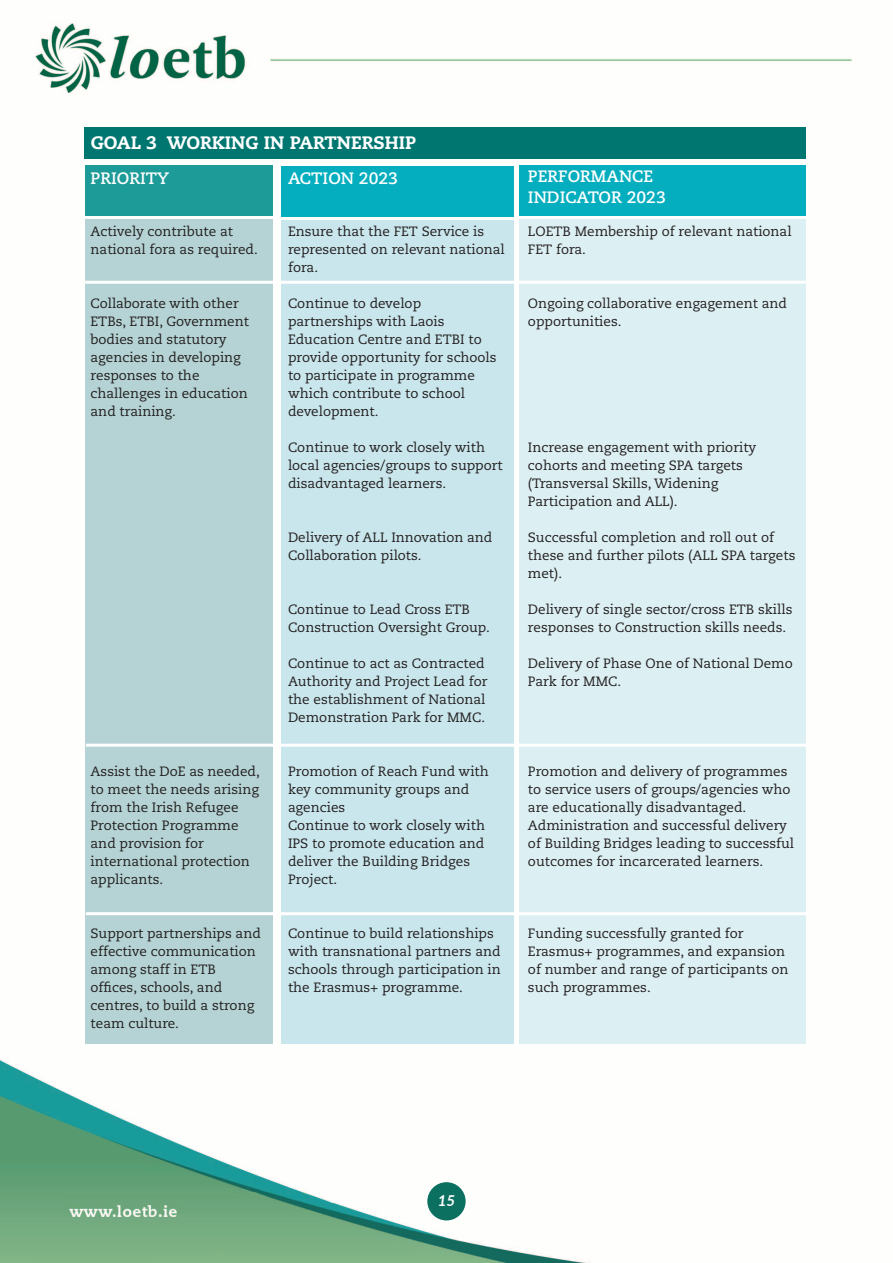
<style>
.page{position:relative;width:893px;height:1263px;background:#fff}
.page>*{position:absolute;margin:0;border:0;box-sizing:border-box;transform-origin:0 0}
.t1{font:800 18px "Caecilia LT Pro 85";color:#fff}
.t2{font:700 16.5px/21px "Caecilia LT Pro 75";color:#fff}
.t3{font:italic 700 15px "Lato";color:#fff}
.t4{font:13.5px/18px "Caecilia LT Pro 55 Roman";color:#231f20}
</style>
<div class="page">
<img style="left:0;top:23px;width:853px;height:1240px">
<div style="left:427px;top:1182px;width:39px;height:38px;background:#0c7061;border-radius:50%"></div>
<div style="left:85px;top:128px;width:721px;height:31px;background:#007670"></div>
<div style="left:85px;top:166px;width:188px;height:50px;background:#1d9b98"></div>
<div style="left:85px;top:220px;width:188px;height:824px;background:#b5d3d4"></div>
<div style="left:281px;top:166px;width:232px;height:50px;background:#05aebe"></div>
<div style="left:281px;top:220px;width:232px;height:824px;background:#c9e6ec"></div>
<div style="left:519px;top:166px;width:287px;height:50px;background:#05aebe"></div>
<div style="left:519px;top:220px;width:287px;height:824px;background:#dceff3"></div>
<hr style="left:85px;top:281px;width:721px;height:3px;background:#fff">
<hr style="left:86px;top:744px;width:721px;height:3px;background:#fff">
<hr style="left:86px;top:912px;width:721px;height:3px;background:#fff">
<h1 class="t1" style="left:91px;top:132px;width:327px">GOAL 3 WORKING IN PARTNERSHIP</h1>
<p class="t2" style="left:91px;top:170px;width:80px">PRIORITY</p>
<p class="t2" style="left:288px;top:170px;width:111px">ACTION 2023</p>
<p class="t4" style="left:91px;top:223px;width:169px">Actively contribute at national fora as required.</p>
<p class="t4" style="left:91px;top:295px;width:160px">Collaborate with other<br>ETBs, ETBI, Government bodies and statutory agencies in developing responses to the challenges in education and training.</p>
<p class="t4" style="left:91px;top:763px;width:171px">Assist the DoE as needed, to meet the needs arising from the Irish Refugee<br>Protection Programme and provision for international protection applicants.</p>
<p class="t4" style="left:91px;top:925px;width:172px">Support partnerships and effective communication among staff in ETB offices, schools, and centres, to build a strong team culture.</p>
<p class="t4" style="left:288px;top:224px;width:218px">Ensure that the FET Service is represented on relevant national fora.</p>
<p class="t4" style="left:288px;top:296px;width:210px">Continue to develop partnerships with Laois<br>Education Centre and ETBI to provide opportunity for schools to participate in programme which contribute to school development.</p>
<p class="t4" style="left:288px;top:440px;width:216px">Continue to work closely with local agencies/groups to support disadvantaged learners.</p>
<p class="t4" style="left:288px;top:530px;width:206px">Delivery of ALL Innovation and<br>Collaboration pilots.</p>
<p class="t4" style="left:288px;top:602px;width:203px">Continue to Lead Cross ETB<br>Construction Oversight Group.</p>
<p class="t4" style="left:288px;top:656px;width:201px">Continue to act as Contracted<br>Authority and Project Lead for the establishment of National<br>Demonstration Park for MMC.</p>
<p class="t4" style="left:288px;top:764px;width:202px">Promotion of Reach Fund with key community groups and agencies<br>Continue to work closely with<br>IPS to promote education and deliver the Building Bridges<br>Project.</p>
<p class="t4" style="left:288px;top:926px;width:214px">Continue to build relationships with transnational partners and schools through participation in the Erasmus+ programme.</p>
<p class="t2" style="left:528px;top:167px;width:139px">PERFORMANCE<br>INDICATOR 2023</p>
<p class="t4" style="left:528px;top:223px;width:265px">LOETB Membership of relevant national<br>FET fora.</p>
<p class="t4" style="left:528px;top:295px;width:260px">Ongoing collaborative engagement and opportunities.</p>
<p class="t4" style="left:528px;top:439px;width:230px">Increase engagement with priority cohorts and meeting SPA targets (Transversal Skills, Widening<br>Participation and ALL).</p>
<p class="t4" style="left:528px;top:529px;width:269px">Successful completion and roll out of these and further pilots (ALL SPA targets met).</p>
<p class="t4" style="left:528px;top:601px;width:266px">Delivery of single sector/cross ETB skills responses to Construction skills needs.</p>
<p class="t4" style="left:528px;top:655px;width:266px">Delivery of Phase One of National Demo<br>Park for MMC.</p>
<p class="t4" style="left:528px;top:763px;width:268px">Promotion and delivery of programmes to service users of groups/agencies who are educationally disadvantaged.<br>Administration and successful delivery of Building Bridges leading to successful outcomes for incarcerated learners.</p>
<p class="t4" style="left:528px;top:925px;width:262px">Funding successfully granted for<br>Erasmus+ programmes, and expansion of number and range of participants on such programmes.</p>
<p class="t3" style="left:438px;top:1190px;width:19px">15</p>
</div>
